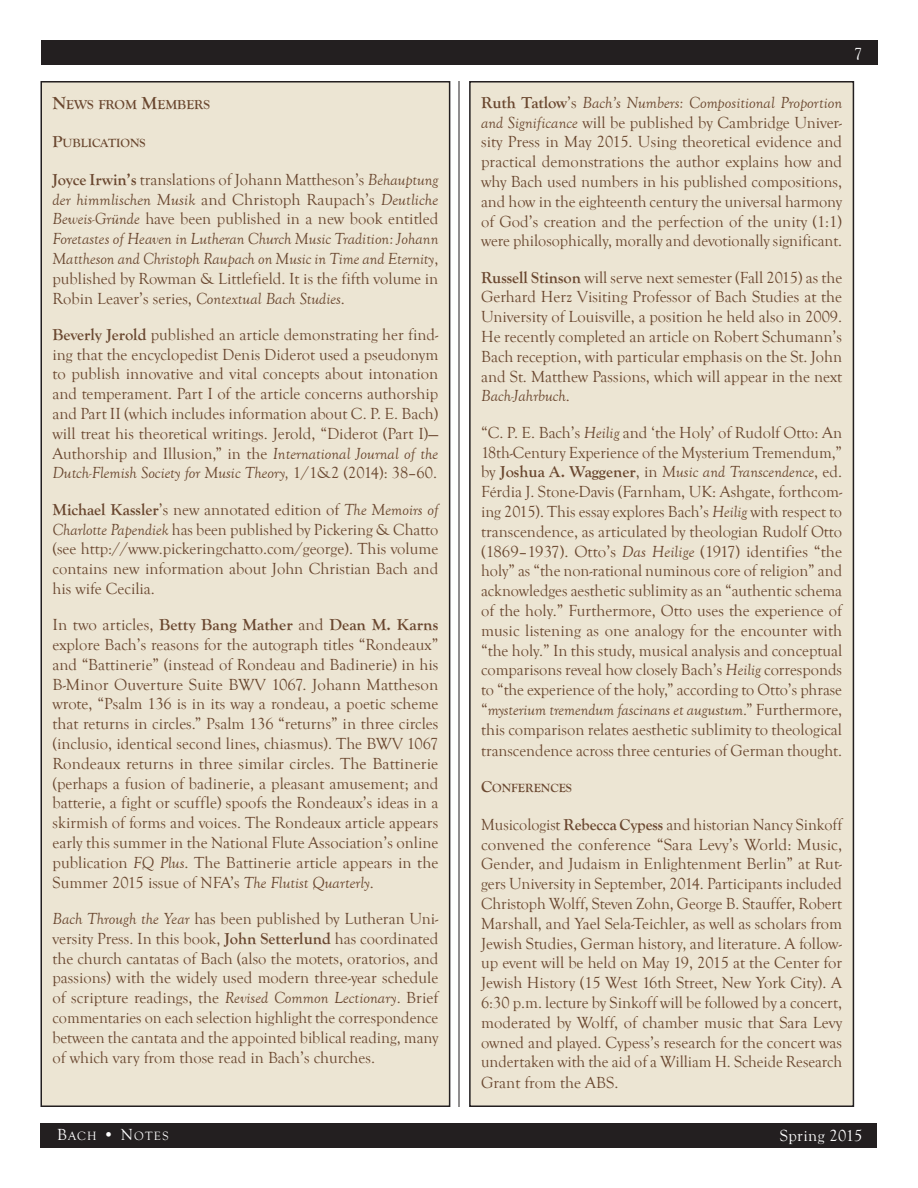
<style>
.page{position:relative;width:918px;height:1188px;background:#fff}
.page>*{position:absolute;margin:0;border:0;box-sizing:border-box;transform-origin:0 0}
.Member_News{font:16.5px/19.8px "Goudy Old Style T";color:#6a472f;text-align:justify}
.Member_News-2{font:italic 16.5px/19.8px "Goudy Old Style T";color:#6a472f;text-align:justify}
.t1{font:16.5px "Goudy Old Style T";letter-spacing:.025em;color:#fff}
.Member_News_-_Main_H{font:700 13.5px "Goudy Old Style T";color:#6a472f}
.Member_News_-_Sub_He{font:700 12.3px "Goudy Old Style T";color:#6a472f}
.t2{font:12.3px "Goudy Old Style T";letter-spacing:.1em;color:#fff}
.s1{font-size:18px}
.s2{font-size:16.5px}
.s3{font-weight:700;font-style:normal}
.s4{font-style:normal}
.s5{font-weight:700}
.s6{font-style:italic}
</style>
<div class="page">
<div style="left:40px;top:1123px;width:838px;height:25px;background:#231f20"></div>
<div style="left:41px;top:40px;width:837px;height:25px;background:#231f20"></div>
<hr style="left:459px;top:81px;width:1px;height:1026px;background:#231f20">
<div style="left:470px;top:82px;width:383px;height:1024px;background:#ece5d3"></div>
<div style="left:469px;top:81px;width:385px;height:1026px;border:2px solid #231f20"></div>
<div style="left:41px;top:82px;width:409px;height:1024px;background:#ece5d3"></div>
<div style="left:41px;top:81px;width:409px;height:1026px;border:2px solid #231f20"></div>
<p class="Member_News_-_Main_H" style="left:53px;top:97px;width:159px"><span class="s1">N</span>EWS FROM <span class="s1">M</span>EMBERS</p>
<p class="Member_News_-_Sub_He" style="left:53px;top:136px;width:95px"><span class="s2">P</span>UBLICATIONS</p>
<p class="Member_News-2" style="left:53px;top:170px;width:387px"><span class="s3">Joyce Irwin’s</span> <span class="s4">translations of Johann Mattheson’s</span> Behauptung der himmlischen Musik <span class="s4">and Christoph Raupach’s</span> Deutliche Beweis-Gründe <span class="s4">have been published in a new book entitled </span>Foretastes of Heaven in Lutheran Church Music Tradition: Johann Mattheson and Christoph Raupach on Music in Time and Eternity<span class="s4">, published by Rowman &amp; Littlefield. It is the fifth volume in Robin Leaver’s series,</span> Contextual Bach Studies<span class="s4">.</span></p>
<p class="Member_News" style="left:53px;top:325px;width:387px"><span class="s5">Beverly Jerold</span> published an article demonstrating her find&shy;ing that the encyclopedist Denis Diderot used a pseudonym to publish innovative and vital concepts about intonation and temperament. Part I of the article concerns authorship and Part II (which includes information about C. P. E. Bach) will treat his theoretical writings. Jerold, “Diderot (Part I)— Authorship and Illusion,” in the <span class="s6">International Journal of the Dutch-Flemish Society for Music Theory,</span> 1/1&amp;2 (2014): 38–60.</p>
<p class="Member_News" style="left:53px;top:500px;width:387px"><span class="s5">Michael Kassler</span>’s new annotated edition of <span class="s6">The Memoirs of Charlotte Papendiek</span> has been published by Pickering &amp; Chatto (see http://www.pickeringchatto.com/george). This volume contains new information about John Christian Bach and his wife Cecilia.</p>
<p class="Member_News" style="left:53px;top:615px;width:387px">In two articles, <span class="s5">Betty Bang Mather</span> and <span class="s5">Dean M. Karns </span>explore Bach’s reasons for the autograph titles “Rondeaux” and “Battinerie” (instead of Rondeau and Badinerie) in his B-Minor Ouverture Suite BWV 1067. Johann Mattheson wrote, “Psalm 136 is in its way a rondeau, a poetic scheme that returns in circles.” Psalm 136 “returns” in three circles (inclusio, identical second lines, chiasmus). The BWV 1067<br>Rondeaux returns in three similar circles. The Battinerie (perhaps a fusion of badinerie, a pleasant amusement; and batterie, a fight or scuffle) spoofs the Rondeaux’s ideas in a skirmish of forms and voices. The Rondeaux article appears early this summer in the National Flute Association’s online publication <span class="s6">FQ Plus</span>. The Battinerie article appears in the Summer 2015 issue of NFA’s <span class="s6">The Flutist Quarterly</span>.</p>
<p class="Member_News" style="left:53px;top:909px;width:387px"><span class="s6">Bach Through the Year</span> has been published by Lutheran Uni&shy;versity Press. In this book, <span class="s5">John Setterlund</span> has coordinated the church cantatas of Bach (also the motets, oratorios, and passions) with the widely used modern three-year schedule of scripture readings, the <span class="s6">Revised Common Lectionary</span>. Brief commentaries on each selection highlight the correspondence between the cantata and the appointed biblical reading, many of which vary from those read in Bach’s churches.</p>
<p class="t1" style="left:854px;top:44px;width:10px">7</p>
<p class="Member_News" style="left:481px;top:93px;width:363px"><span class="s5">Ruth Tatlow</span>’s <span class="s6">Bach’s Numbers: Compositional Proportion and Significance</span> will be published by Cambridge Univer&shy;sity Press in May 2015. Using theoretical evidence and practical demonstrations the author explains how and why Bach used numbers in his published compositions, and how in the eighteenth century the universal harmony of God’s creation and the perfection of the unity (1:1) were philosophically, morally and devotionally significant.</p>
<p class="Member_News" style="left:481px;top:268px;width:363px"><span class="s5">Russell Stinson</span> will serve next semester (Fall 2015) as the Gerhard Herz Visiting Professor of Bach Studies at the University of Louisville, a position he held also in 2009.<br>He recently completed an article on Robert Schumann’s Bach reception, with particular emphasis on the St. John and St. Matthew Passions, which will appear in the next <span class="s6">Bach-Jahrbuch</span>.</p>
<p class="Member_News" style="left:481px;top:423px;width:363px">“C. P. E. Bach’s <span class="s6">Heilig</span> and ‘the Holy’ of Rudolf Otto: An 18th-Century Experience of the Mysterium Tremendum,” by <span class="s5">Joshua A. Waggener</span>, in <span class="s6">Music and Transcendence</span>, ed.<br>Férdia J. Stone-Davis (Farnham, UK: Ashgate, forthcom&shy;ing 2015). This essay explores Bach’s <span class="s6">Heilig</span> with respect to transcendence, as articulated by theologian Rudolf Otto (1869–1937). Otto’s <span class="s6">Das Heilige</span> (1917) identifies “the holy” as “the non-rational numinous core of religion” and acknowledges aesthetic sublimity as an “authentic schema of the holy.” Furthermore, Otto uses the experience of music listening as one analogy for the encounter with “the holy.” In this study, musical analysis and conceptual comparisons reveal how closely Bach’s <span class="s6">Heilig</span> corresponds to “the experience of the holy,” according to Otto’s phrase “<span class="s6">mysterium tremendum fascinans et augustum</span>.” Furthermore, this comparison relates aesthetic sublimity to theological transcendence across three centuries of German thought.</p>
<p class="Member_News_-_Sub_He" style="left:481px;top:781px;width:92px"><span class="s2">C</span>ONFERENCES</p>
<p class="Member_News" style="left:481px;top:815px;width:363px">Musicologist <span class="s5">Rebecca Cypess</span> and historian Nancy Sinkoff convened the conference “Sara Levy’s World: Music, Gender, and Judaism in Enlightenment Berlin” at Rut&shy;gers University in September, 2014. Participants included Christoph Wolff, Steven Zohn, George B. Stauffer, Robert Marshall, and Yael Sela-Teichler, as well as scholars from Jewish Studies, German history, and literature. A follow&shy;up event will be held on May 19, 2015 at the Center for Jewish History (15 West 16th Street, New York City). A 6:30 p.m. lecture by Sinkoff will be followed by a concert, moderated by Wolff, of chamber music that Sara Levy owned and played. Cypess’s research for the concert was undertaken with the aid of a William H. Scheide Research Grant from the ABS.</p>
<p class="t2" style="left:57px;top:1130px;width:113px"><span class="s2">B</span>ACH <span class="s2">• N</span>OTES</p>
<p class="t1" style="left:780px;top:1127px;width:84px">Spring 2015</p>
</div>
